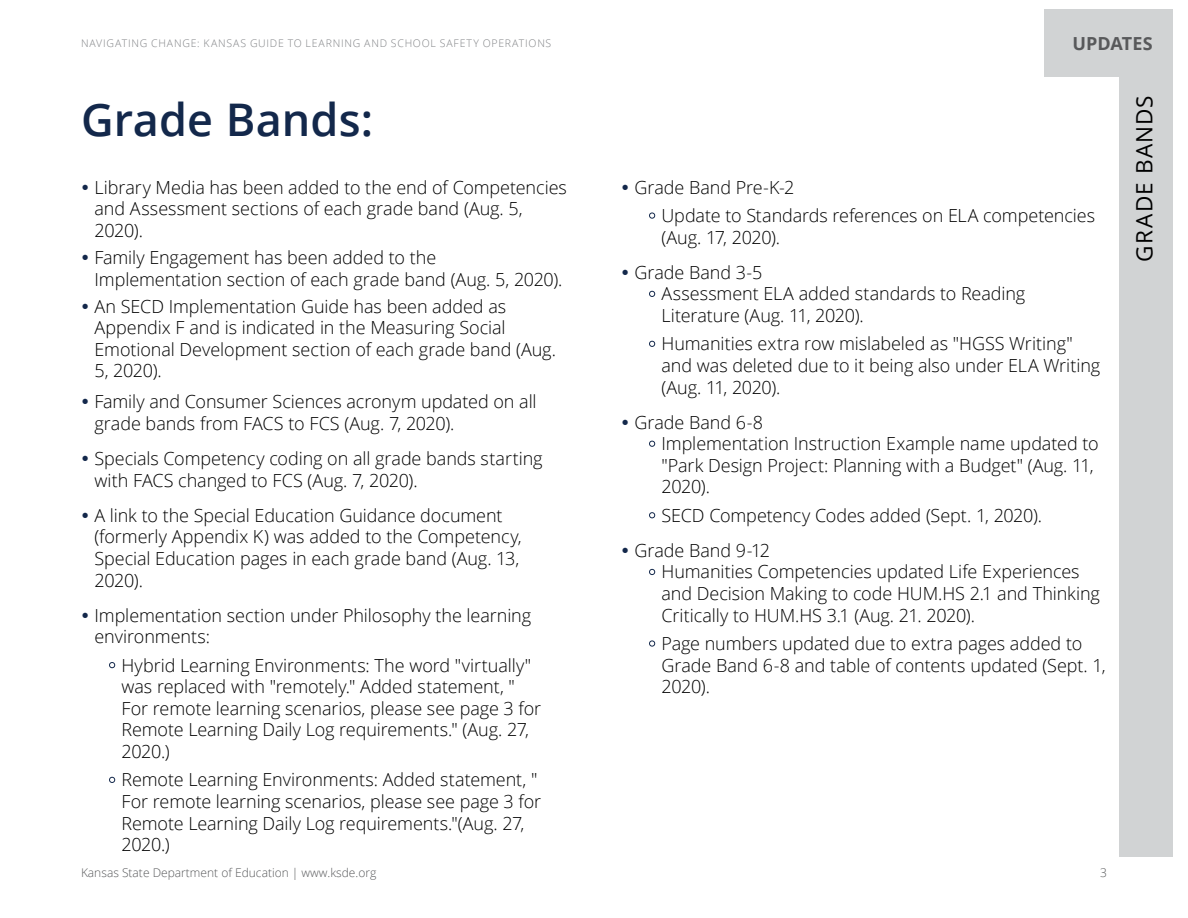
<style>
.page{position:relative;width:1188px;height:918px;background:#fff}
.page>*{position:absolute;margin:0;border:0;box-sizing:border-box;transform-origin:0 0}
.t1{font:600 45px "Open Sans";letter-spacing:.005em;color:#13284b}
.t2{font:22.5px "Open Sans";color:#000}
.t3{font:300 18px/21.6px "Open Sans";letter-spacing:-.005em;color:#000}
.t4{font:700 18px "Open Sans";letter-spacing:-.005em;color:#58595b}
.t5{font:300 12px "Open Sans";color:#58595b}
.t6{font:300 10.5px "Open Sans";letter-spacing:.07em;color:#808285}
</style>
<div class="page">
<div style="left:1119px;top:62px;width:54px;height:795px;background:#d1d3d4"></div>
<div style="left:1045px;top:9px;width:128px;height:67px;background:#d1d3d4"></div>
<p class="t6" style="left:81px;top:36px;width:472px">NAVIGATING CHANGE: KANSAS GUIDE TO LEARNING AND SCHOOL SAFETY OPERATIONS</p>
<p class="t4" style="left:1073px;top:30px;width:81px">UPDATES</p>
<p class="t1" style="left:81px;top:88px;width:294px">Grade Bands:</p>
<p class="t3" style="left:94px;top:176px;width:474px">Library Media has been added to the end of Competencies and Assessment sections of each grade band (Aug. 5,<br>2020).</p>
<p class="t3" style="left:94px;top:246px;width:470px">Family Engagement has been added to the<br>Implementation section of each grade band (Aug. 5, 2020).</p>
<p class="t3" style="left:94px;top:295px;width:463px">An SECD Implementation Guide has been added as Appendix F and is indicated in the Measuring Social Emotional Development section of each grade band (Aug.<br>5, 2020).</p>
<p class="t3" style="left:94px;top:391px;width:444px">Family and Consumer Sciences acronym updated on all grade bands from FACS to FCS (Aug. 7, 2020).</p>
<p class="t3" style="left:94px;top:447px;width:450px">Specials Competency coding on all grade bands starting with FACS changed to FCS (Aug. 7, 2020).</p>
<p class="t3" style="left:94px;top:504px;width:429px">A link to the Special Education Guidance document (formerly Appendix K) was added to the Competency, Special Education pages in each grade band (Aug. 13, 2020).</p>
<p class="t3" style="left:94px;top:604px;width:438px">Implementation section under Philosophy the learning environments:</p>
<p class="t3" style="left:122px;top:654px;width:421px">Hybrid Learning Environments: The word "virtually" was replaced with "remotely." Added statement, " For remote learning scenarios, please see page 3 for Remote Learning Daily Log requirements." (Aug. 27, 2020.)</p>
<p class="t3" style="left:122px;top:769px;width:421px">Remote Learning Environments: Added statement, " For remote learning scenarios, please see page 3 for Remote Learning Daily Log requirements."(Aug. 27, 2020.)</p>
<p class="t3" style="left:634px;top:176px;width:161px">Grade Band Pre-K-2</p>
<p class="t3" style="left:662px;top:204px;width:435px">Update to Standards references on ELA competencies (Aug. 17, 2020).</p>
<p class="t3" style="left:634px;top:261px;width:129px">Grade Band 3-5</p>
<p class="t3" style="left:662px;top:283px;width:365px">Assessment ELA added standards to Reading<br>Literature (Aug. 11, 2020).</p>
<p class="t3" style="left:662px;top:333px;width:440px">Humanities extra row mislabeled as "HGSS Writing" and was deleted due to it being also under ELA Writing (Aug. 11, 2020).</p>
<p class="t3" style="left:634px;top:411px;width:130px">Grade Band 6-8</p>
<p class="t3" style="left:662px;top:432px;width:439px">Implementation Instruction Example name updated to "Park Design Project: Planning with a Budget" (Aug. 11,<br>2020).</p>
<p class="t3" style="left:662px;top:504px;width:382px">SECD Competency Codes added (Sept. 1, 2020).</p>
<p class="t3" style="left:634px;top:539px;width:137px">Grade Band 9-12</p>
<p class="t3" style="left:662px;top:561px;width:440px">Humanities Competencies updated Life Experiences and Decision Making to code HUM.HS 2.1 and Thinking<br>Critically to HUM.HS 3.1 (Aug. 21. 2020).</p>
<p class="t3" style="left:662px;top:632px;width:446px">Page numbers updated due to extra pages added to<br>Grade Band 6-8 and table of contents updated (Sept. 1,<br>2020).</p>
<p class="t5" style="left:81px;top:865px;width:297px">Kansas State Department of Education | www.ksde.org</p>
<p class="t5" style="left:1100px;top:865px;width:8px">3</p>
<p class="t2" style="left:1129px;top:262px;width:167px;rotate:-90deg">Grade Bands</p>
</div>
